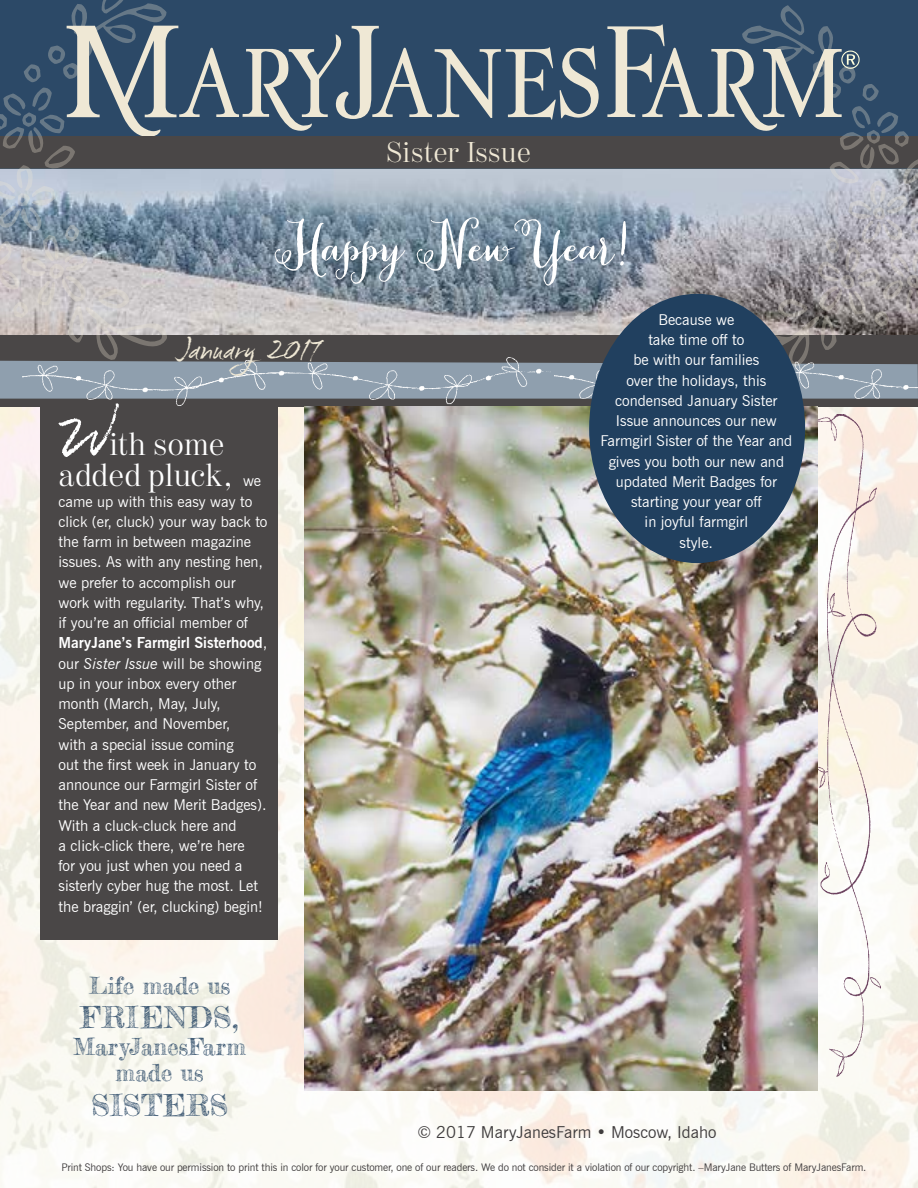
<style>
.page{position:relative;width:918px;height:1188px;background:#fff}
.page>*{position:absolute;margin:0;border:0;box-sizing:border-box;transform-origin:0 0}
.t1{font:65.55px "Peoni Pro";color:#fff}
.t2{font:32.55px "Fugu";color:#efe8d5}
.t3{font:300 31.5px/31.5px "Moderno FB";letter-spacing:.02em;color:#fff}
.t4{font:29.55px "Frederickathe Greatest";letter-spacing:.06em;color:#405b75}
.t5{font:29.55px "Frederickathe Greatest";letter-spacing:.03em;color:#405b75}
.t6{font:300 28.5px "Moderno FB";letter-spacing:.02em;color:#efe8d5}
.t7{font:23.1px/26.2px "Frederickathe Greatest";color:#405b75;text-align:center}
.t8{font:16.5px "News Gothic BT";color:#3f3c3d}
.t9{font:15px/20.2px "News Gothic BT";color:#fff}
.t10{font:10.5px "News Gothic BT";letter-spacing:-.01em;color:#3f3c3d}
.s1{font-family:"Fugu";font-weight:400;font-size:58.5px}
.s2{font-family:"News Gothic BT";font-weight:400;font-size:15px}
.s3{font-weight:700}
.s4{font-style:italic}
</style>
<div class="page">
<img style="left:0;top:407px;width:918px;height:781px">
<div style="left:40px;top:356px;width:238px;height:584px;background:#4a4747"></div>
<svg style="left:0;top:0;width:918px;height:399px;background:#727e8c"></svg>
<img style="left:22px;top:358px;width:533px;height:48px">
<img style="left:555px;top:356px;width:363px;height:48px">
<img style="left:818px;top:415px;width:62px;height:661px">
<img style="left:305px;top:406px;width:513px;height:685px">
<div style="left:589px;top:294px;width:216px;height:269px;background:#21405f;border-radius:50%"></div>
<h3 class="t6" style="left:386px;top:137px;width:146px">Sister Issue</h3>
<h1 class="t1" style="left:274px;top:200px;width:361px">Happy New Year!</h1>
<p class="t9" style="left:600px;top:309px;width:193px;text-align:center">Because we<br>take time off to<br>be with our families<br>over the holidays, this condensed January Sister<br>Issue announces our new<br>Farmgirl Sister of the Year and gives you both our new and updated Merit Badges for starting your year off<br>in joyful farmgirl<br>style.</p>
<h2 class="t2" style="left:176px;top:328px;width:148px">January2017</h2>
<h3 class="t3" style="left:58px;top:430px;width:204px"><span class="s1">W</span>ith some added pluck, <span class="s2">we</span></h3>
<p class="t9" style="left:58px;top:491px;width:210px">came up with this easy way to click (er, cluck) your way back to the farm in between magazine issues. As with any nesting hen, we prefer to accomplish our work with regularity. That’s why, if you’re an official member of<br><span class="s3">MaryJane’s Farmgirl Sisterhood</span>, our <span class="s4">Sister Issue</span> will be showing up in your inbox every other month (March, May, July,<br>September, and November,<br>with a special issue coming<br>out the first week in January to announce our Farmgirl Sister of the Year and new Merit Badges).<br>With a cluck-cluck here and<br>a click-click there, we’re here<br>for you just when you need a sisterly cyber hug the most. Let the braggin’ (er, clucking) begin!</p>
<h3 class="t7" style="left:89px;top:972px;width:143px">Life made us</h3>
<h3 class="t4" style="left:81px;top:1000px;width:159px">FRIENDS,</h3>
<h3 class="t7" style="left:73px;top:1033px;width:174px">MaryJanesFarm made us</h3>
<h3 class="t5" style="left:91px;top:1087px;width:138px">SISTERS</h3>
<p class="t8" style="left:418px;top:1122px;width:300px">© 2017 MaryJanesFarm • Moscow, Idaho</p>
<p class="t10" style="left:62px;top:1161px;width:806px">Print Shops: You have our permission to print this in color for your customer, one of our readers. We do not consider it a violation of our copyright. –MaryJane Butters of MaryJanesFarm.</p>
</div>
